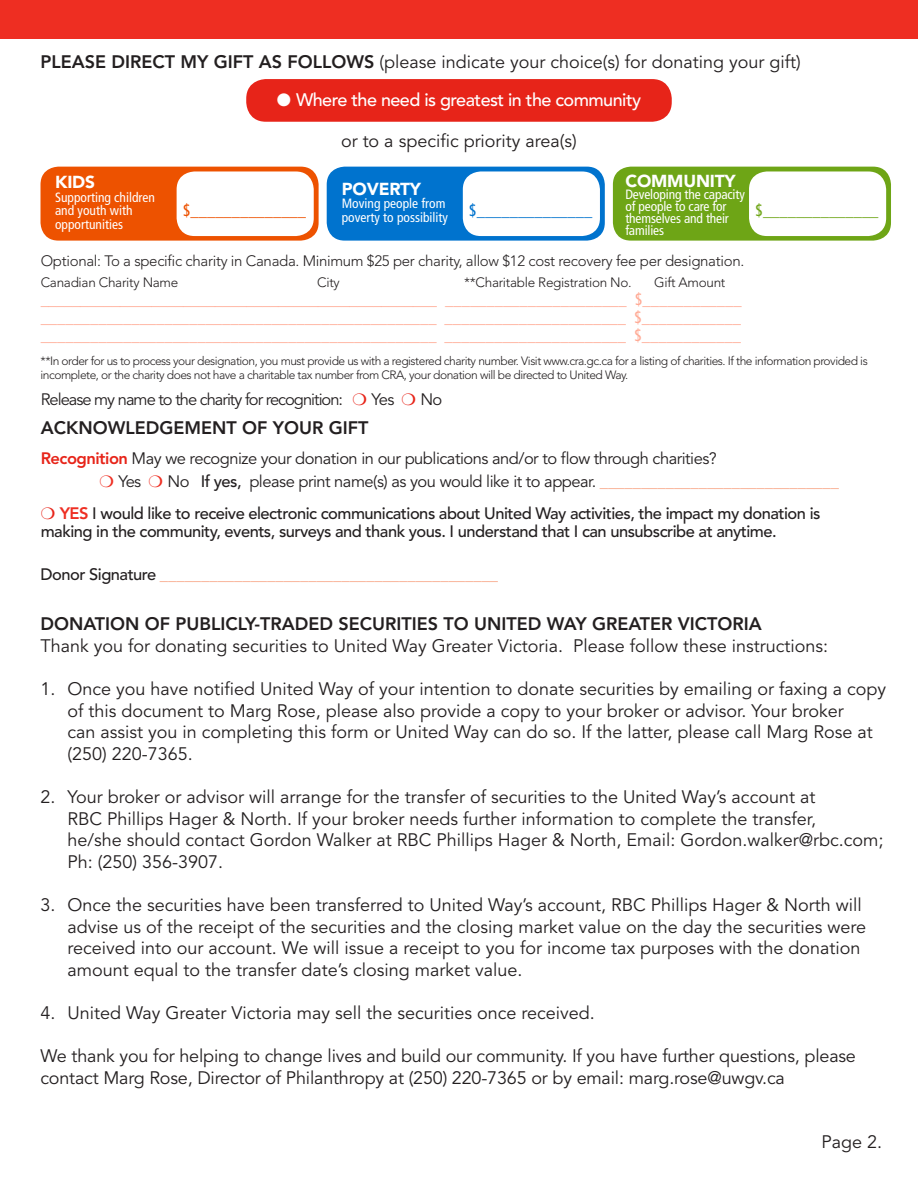
<style>
.page{position:relative;width:918px;height:1188px;background:#fff}
.page>*{position:absolute;margin:0;border:0;box-sizing:border-box;transform-origin:0 0}
.t1{font:18px/21.6px "Avenir";color:#231f20}
.t2{font:800 18px "Avenir";color:#231f20}
.t3{font:500 18px "Avenir";letter-spacing:-.03em;color:#fff}
.t4{font:900 17.25px "Avenir LT Std";letter-spacing:-.01em;color:#fff}
.t5{font:condensed 16.5px "Frutiger";color:#ffaa95}
.t6{font:500 16.5px "Avenir LT Std";letter-spacing:-.03em;color:#231f20}
.t7{font:16.5px "Avenir LT Std";letter-spacing:-.03em;color:#231f20}
.t8{font:condensed 16.5px "Frutiger";color:#f8a788}
.t9{font:16.5px "Avenir LT Std";letter-spacing:-.06em;color:#231f20}
.t10{font:condensed 16.5px "Frutiger";color:#ed5200}
.t11{font:condensed 16.5px "Frutiger";color:#0073ce}
.t12{font:condensed 16.5px "Frutiger";color:#6ea516}
.t13{font:300 15px "Avenir LT Std";letter-spacing:-.02em;color:#231f20}
.t14{font:condensed 13.5px/12px "Frutiger";color:#fff}
.t15{font:300 13.5px "Avenir LT Std";letter-spacing:-.02em;color:#231f20}
.t16{font:300 12px "Avenir LT Std";letter-spacing:-.04em;color:#231f20}
.s1{font-weight:800}
.s2{font-weight:800;color:#e72419}
.s3{font-weight:500}
.s4{font-family:"Frutiger";font-stretch:condensed;color:#f8a788}
.s5{font-weight:800;color:#ee2e22}
.s6{font-family:"Avenir LT Std";font-weight:500;font-stretch:normal;color:#231f20}
</style>
<div class="page">
<div style="left:0;top:0;width:918px;height:38px;background:#ee2e22"></div>
<div style="left:248px;top:81px;width:422px;height:39px;background:#e72419;border-radius:18px"></div>
<div style="left:246px;top:79px;width:426px;height:43px;border:3px solid #e72419;border-radius:18px"></div>
<div style="left:40px;top:167px;width:279px;height:74px;background:#ed5200;border-radius:18px"></div>
<div style="left:177px;top:171px;width:137px;height:65px;background:#fff;border-radius:18px"></div>
<div style="left:327px;top:167px;width:278px;height:74px;background:#0073ce;border-radius:18px"></div>
<div style="left:463px;top:171px;width:137px;height:65px;background:#fff;border-radius:18px"></div>
<div style="left:613px;top:167px;width:278px;height:74px;background:#6ea516;border-radius:18px"></div>
<div style="left:749px;top:171px;width:137px;height:65px;background:#fff;border-radius:18px"></div>
<p class="t1" style="left:40px;top:51px;width:762px"><span class="s1">PLEASE DIRECT MY GIFT AS FOLLOWS</span> (please indicate your choice(s) for donating your gift)</p>
<p class="t3" style="left:277px;top:89px;width:366px">● Where the need is greatest in the community</p>
<p class="t4" style="left:55px;top:172px;width:42px">KIDS</p>
<p class="t14" style="left:55px;top:191px;width:101px">Supporting children</p>
<p class="t14" style="left:55px;top:205px;width:79px">and youth with</p>
<p class="t14" style="left:55px;top:218px;width:69px">opportunities</p>
<p class="t10" style="left:183px;top:201px;width:125px">$______________</p>
<p class="t1" style="left:341px;top:131px;width:237px">or to a specific priority area(s)</p>
<p class="t4" style="left:625px;top:171px;width:112px">COMMUNITY</p>
<p class="t14" style="left:625px;top:188px;width:121px">Developing the capacity of people to care for themselves and their families</p>
<p class="t4" style="left:342px;top:179px;width:81px">POVERTY</p>
<p class="t14" style="left:342px;top:197px;width:108px;line-height:13.5px">Moving people from poverty to possibility</p>
<p class="t12" style="left:755px;top:201px;width:125px">$______________</p>
<p class="t11" style="left:469px;top:201px;width:125px">$______________</p>
<p class="t13" style="left:41px;top:252px;width:705px">Optional: To a specific charity in Canada. Minimum $25 per charity, allow $12 cost recovery fee per designation.</p>
<p class="t15" style="left:41px;top:274px;width:139px">Canadian Charity Name</p>
<p class="t15" style="left:317px;top:274px;width:24px">City</p>
<p class="t15" style="left:464px;top:274px;width:169px">**Charitable Registration No.</p>
<p class="t15" style="left:654px;top:274px;width:73px">Gift Amount</p>
<p class="t5" style="left:41px;top:289px;width:702px">__________________________________________________ ______________________ $____________</p>
<p class="t5" style="left:41px;top:307px;width:702px">________________________________________________ ______________________ $____________</p>
<p class="t5" style="left:41px;top:325px;width:702px">________________________________________________ ______________________ $____________</p>
<p class="t16" style="left:40px;top:354px;width:829px">**In order for us to process your designation, you must provide us with a registered charity number. Visit www.cra.gc.ca for a listing of charities. If the information provided is</p>
<p class="t16" style="left:40px;top:368px;width:589px">incomplete, or the charity does not have a charitable tax number from CRA, your donation will be directed to United Way.</p>
<p class="t9" style="left:41px;top:389px;width:304px">Release my name to the charity for recognition:</p>
<p class="t7" style="left:372px;top:389px;width:24px">Yes</p>
<p class="t7" style="left:420px;top:389px;width:23px">No</p>
<p class="t2" style="left:41px;top:417px;width:329px">ACKNOWLEDGEMENT OF YOUR GIFT</p>
<p class="t7" style="left:41px;top:449px;width:678px"><span class="s2">Recognition</span> May we recognize your donation in our publications and/or to flow through charities?</p>
<p class="t7" style="left:118px;top:471px;width:24px">Yes</p>
<p class="t7" style="left:167px;top:471px;width:673px">No <span class="s3">If yes,</span> please print name(s) as you would like it to appear. <span class="s4">_____________________________</span></p>
<p class="t6" style="left:60px;top:504px;width:762px"><span class="s5">YES</span> I would like to receive electronic communications about United Way activities, the impact my donation is</p>
<p class="t6" style="left:41px;top:522px;width:738px">making in the community, events, surveys and thank yous. I understand that I can unsubscribe at anytime.</p>
<p class="t8" style="left:40px;top:565px;width:459px"><span class="s6">Donor Signature</span> _________________________________________</p>
<p class="t2" style="left:40px;top:613px;width:723px">DONATION OF PUBLICLY-TRADED SECURITIES TO UNITED WAY GREATER VICTORIA</p>
<p class="t1" style="left:40px;top:635px;width:789px">Thank you for donating securities to United Way Greater Victoria. Please follow these instructions:</p>
<p class="t1" style="left:67px;top:678px;width:820px;text-indent:-27px">1. Once you have notified United Way of your intention to donate securities by emailing or faxing a copy of this document to Marg Rose, please also provide a copy to your broker or advisor. Your broker<br>can assist you in completing this form or United Way can do so. If the latter, please call Marg Rose at (250) 220-7365.</p>
<p class="t1" style="left:67px;top:786px;width:818px;text-indent:-27px">2. Your broker or advisor will arrange for the transfer of securities to the United Way’s account at<br>RBC Phillips Hager &amp; North. If your broker needs further information to complete the transfer,<br>he/she should contact Gordon Walker at RBC Phillips Hager &amp; North, Email: Gordon.walker@rbc.com; Ph: (250) 356-3907.</p>
<p class="t1" style="left:67px;top:894px;width:800px;text-indent:-27px">3. Once the securities have been transferred to United Way’s account, RBC Phillips Hager &amp; North will advise us of the receipt of the securities and the closing market value on the day the securities were received into our account. We will issue a receipt to you for income tax purposes with the donation amount equal to the transfer date’s closing market value.</p>
<p class="t1" style="left:40px;top:1002px;width:556px">4. United Way Greater Victoria may sell the securities once received.</p>
<p class="t1" style="left:40px;top:1046px;width:817px">We thank you for helping to change lives and build our community. If you have further questions, please contact Marg Rose, Director of Philanthropy at (250) 220-7365 or by email: marg.rose@uwgv.ca</p>
<p class="t1" style="left:821px;top:1131px;width:62px">Page 2.</p>
</div>
